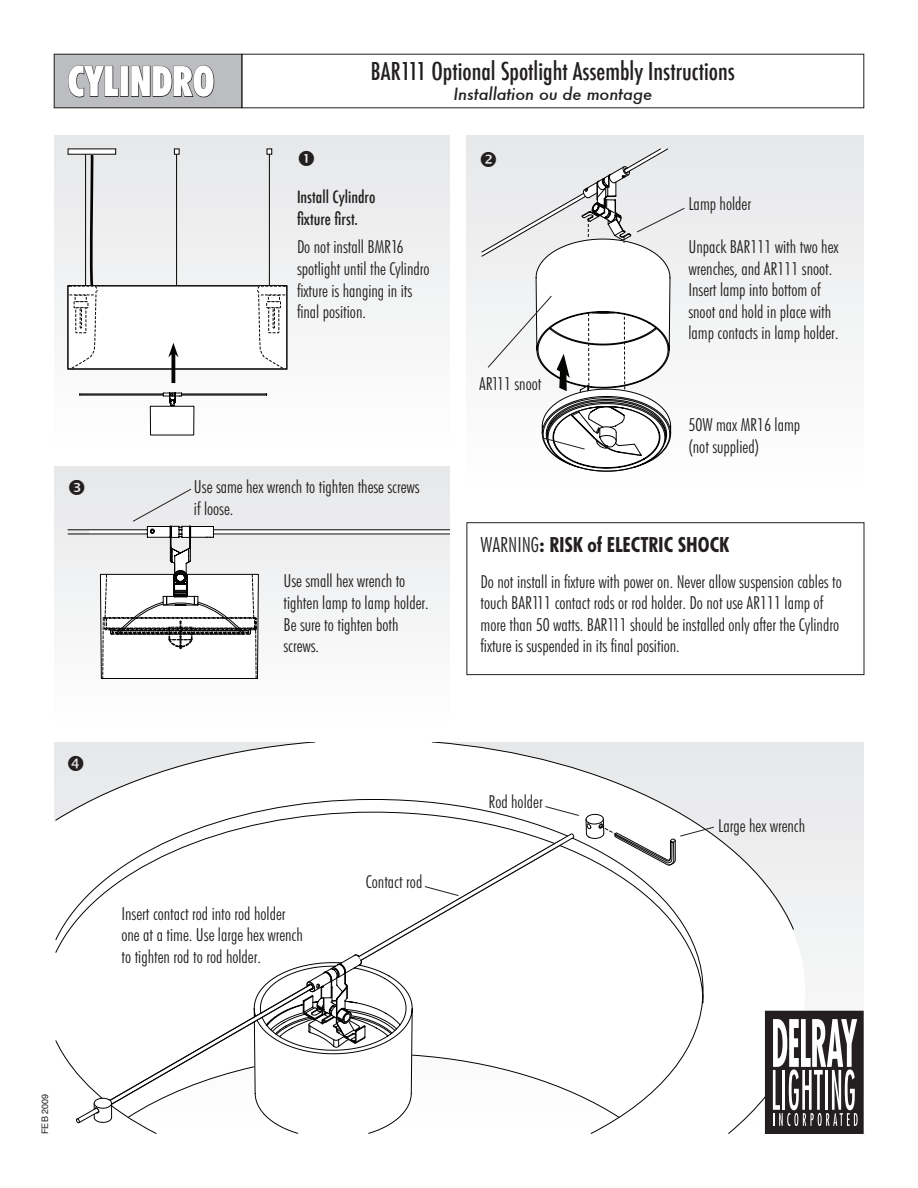
<style>
.page{position:relative;width:918px;height:1188px;background:#fff}
.page>*{position:absolute;margin:0;border:0;box-sizing:border-box;transform-origin:0 0}
.t1{font:900 condensed 42px "Futura BT";color:#fff;scale:.9 1}
.t2{font:500 condensed 24px "Futura";color:#231f20}
.t3{font:700 condensed 21px "Futura BT";color:#231f20}
.t4{font:300 condensed 18px/21.6px "Futura BT";color:#231f20}
.t5{font:500 condensed 16.5px/21.6px "Futura";color:#231f20}
.t6{font:italic 500 16.5px "Futura";letter-spacing:-.01em;color:#231f20}
.t7{font:9px "Helvetica";color:#231f20}
.s1{font-weight:300}
</style>
<div class="page">
<div style="left:54px;top:742px;width:810px;height:392px;background:#efeff0"></div>
<svg style="left:55px;top:742px;width:740px;height:392px"></svg>
<div style="left:54px;top:54px;width:188px;height:54px;background:#bcbdc0"></div>
<svg style="left:68px;top:65px;width:51px;height:33px"></svg>
<div style="left:120px;top:66px;width:9px;height:31px;border:1px solid #231f20"></div>
<svg style="left:131px;top:65px;width:83px;height:33px"></svg>
<div style="left:54px;top:54px;width:188px;height:54px;border:1px solid #231f20"></div>
<svg style="left:765px;top:1011px;width:99px;height:123px"></svg>
<div style="left:467px;top:523px;width:397px;height:152px;border:1px solid #231f20"></div>
<div style="left:54px;top:135px;width:396px;height:317px;background:linear-gradient(to bottom,#e7e8e9,#fefefe)"></div>
<svg style="left:68px;top:148px;width:219px;height:222px"></svg>
<svg style="left:68px;top:149px;width:30px;height:220px"></svg>
<div style="left:75px;top:295px;width:12px;height:7px;background:#fff"></div>
<div style="left:74px;top:302px;width:14px;height:6px;background:#fff"></div>
<div style="left:74px;top:301px;width:14px;height:7px;border:1px dashed #040503"></div>
<svg style="left:76px;top:308px;width:10px;height:25px"></svg>
<div style="left:75px;top:307px;width:11px;height:26px;border:1px dashed #040503"></div>
<div style="left:80px;top:308px;width:2px;height:20px;border:1px dashed #040503"></div>
<svg style="left:257px;top:285px;width:29px;height:84px"></svg>
<div style="left:273px;top:308px;width:2px;height:20px;border:1px dashed #040503"></div>
<svg style="left:168px;top:343px;width:11px;height:40px"></svg>
<svg style="left:79px;top:392px;width:188px;height:21px"></svg>
<div style="left:150px;top:406px;width:44px;height:29px;background:#fff"></div>
<div style="left:467px;top:135px;width:397px;height:360px;background:#f3f4f4"></div>
<div style="left:54px;top:467px;width:396px;height:262px;background:linear-gradient(to right,#f6f6f7,#f2f2f3)"></div>
<div style="left:68px;top:526px;width:382px;height:153px;background:#f3f4f4"></div>
<svg style="left:101px;top:488px;width:157px;height:191px"></svg>
<svg style="left:599px;top:823px;width:116px;height:43px"></svg>
<svg style="left:544px;top:806px;width:36px;height:10px"></svg>
<div style="left:75px;top:834px;width:499px;height:290px;background:#fff"></div>
<svg style="left:299px;top:150px;width:15px;height:16px"></svg>
<svg style="left:481px;top:149px;width:204px;height:323px"></svg>
<svg style="left:69px;top:480px;width:15px;height:15px"></svg>
<svg style="left:68px;top:756px;width:15px;height:15px"></svg>
<p class="t1" style="left:68px;top:56px;width:164px">CYLINDRO</p>
<p class="t2" style="left:371px;top:56px;width:366px">BAR111 Optional Spotlight Assembly Instructions</p>
<p class="t6" style="left:454px;top:82px;width:200px">Installation ou de montage</p>
<p class="t5" style="left:297px;top:187px;width:80px">Install Cylindro fixture first.</p>
<p class="t4" style="left:297px;top:236px;width:134px">Do not install BMR16 spotlight until the Cylindro fixture is hanging in its final position.</p>
<p class="t4" style="left:479px;top:372px;width:64px">AR111 snoot</p>
<p class="t4" style="left:688px;top:193px;width:64px">Lamp holder</p>
<p class="t4" style="left:688px;top:236px;width:152px">Unpack BAR111 with two hex wrenches, and AR111 snoot.<br>Insert lamp into bottom of snoot and hold in place with lamp contacts in lamp holder.</p>
<p class="t4" style="left:688px;top:414px;width:113px">50W max MR16 lamp (not supplied)</p>
<p class="t4" style="left:194px;top:476px;width:227px">Use same hex wrench to tighten these screws if loose.</p>
<p class="t4" style="left:284px;top:570px;width:147px">Use small hex wrench to tighten lamp to lamp holder.<br>Be sure to tighten both screws.</p>
<p class="t3" style="left:481px;top:532px;width:250px"><span class="s1">WARNING</span>: RISK of ELECTRIC SHOCK</p>
<p class="t4" style="left:481px;top:570px;width:363px">Do not install in fixture with power on. Never allow suspension cables to touch BAR111 contact rods or rod holder. Do not use AR111 lamp of more than 50 watts. BAR111 should be installed only after the Cylindro fixture is suspended in its final position.</p>
<p class="t7" style="left:38px;top:1134px;width:42px;rotate:-90deg">FEB 2009</p>
<p class="t4" style="left:122px;top:903px;width:183px">Insert contact rod into rod holder one at a time. Use large hex wrench to tighten rod to rod holder.</p>
<p class="t4" style="left:366px;top:871px;width:58px">Contact rod</p>
<p class="t4" style="left:488px;top:791px;width:56px">Rod holder</p>
<p class="t4" style="left:718px;top:815px;width:88px">Large hex wrench</p>
</div>
